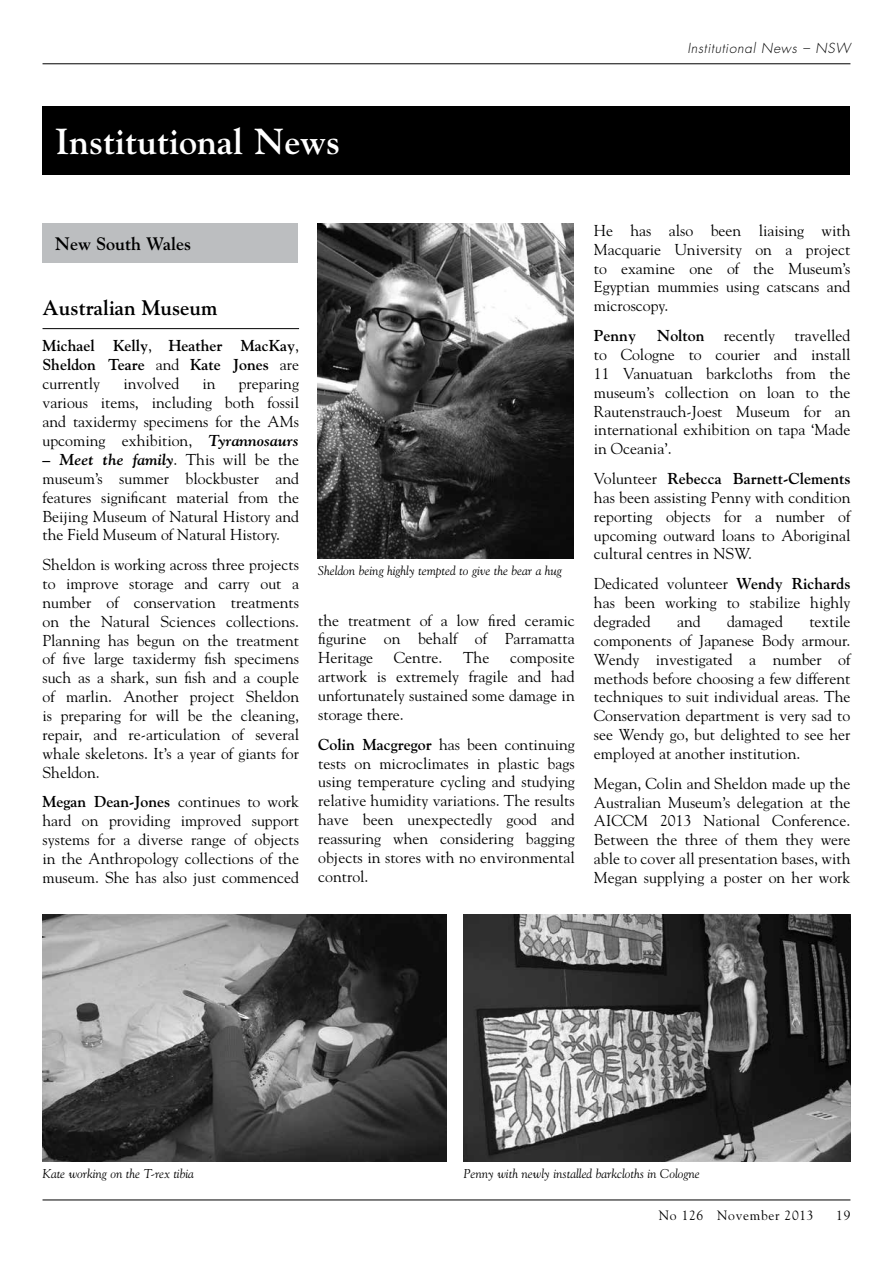
<style>
.page{position:relative;width:893px;height:1263px;background:#fff}
.page>*{position:absolute;margin:0;border:0;box-sizing:border-box;transform-origin:0 0}
.t1{font:700 36px "Goudy";color:#fff}
.t2{font:700 21px "Goudy";color:#000}
.t3{font:700 18px "Goudy";color:#000}
.t4{font:15.75px/18.9px "Goudy";color:#000;text-align:justify}
.t5{font:700 15.75px/18.9px "Goudy";color:#000;text-align:justify}
.t6{font:italic 300 13.5px "Futura";letter-spacing:.05em;color:#000}
.t7{font:13.5px "Goudy";letter-spacing:.05em;color:#000}
.t8{font:italic 12.75px "Goudy";color:#000}
.s1{font-weight:400}
.s2{font-weight:700;font-style:italic}
.s3{font-weight:700}
</style>
<div class="page">
<hr style="left:43px;top:63px;width:807px;height:1px;background:#000">
<hr style="left:43px;top:1199px;width:807px;height:1px;background:#000">
<hr style="left:43px;top:328px;width:256px;height:1px;background:#000">
<div style="left:43px;top:223px;width:255px;height:39px;background:#bcbec0"></div>
<div style="left:43px;top:106px;width:807px;height:68px;background:#000"></div>
<img style="left:318px;top:223px;width:255px;height:335px">
<img style="left:463px;top:914px;width:387px;height:248px">
<img style="left:43px;top:914px;width:403px;height:248px">
<p class="t6" style="left:687px;top:40px;width:165px">Institutional News – NSW</p>
<h1 class="t1" style="left:55px;top:120px;width:343px">AICCM Awards 2013</h1>
<h1 class="t1" style="left:55px;top:120px;width:287px">Institutional News</h1>
<p class="t3" style="left:55px;top:232px;width:138px">New South Wales</p>
<h2 class="t2" style="left:43px;top:296px;width:177px">Australian Museum</h2>
<p class="t5" style="left:43px;top:336px;width:258px">Michael Kelly<span class="s1">,</span> Heather MacKay<span class="s1">, </span>Sheldon Teare <span class="s1">and</span> Kate Jones <span class="s1">are currently</span></p>
<p class="t4" style="left:123px;top:374px;width:58px">involved</p>
<p class="t4" style="left:202px;top:374px;width:15px">in</p>
<p class="t4" style="left:43px;top:374px;width:258px;text-indent:196px">preparing various items, including both fossil and taxidermy specimens for the AMs upcoming exhibition, <span class="s2">Tyrannosaurs</span></p>
<p class="t4" style="left:43px;top:450px;width:258px"><span class="s2">– Meet the family</span>. This will be the museum’s summer blockbuster and features significant material from the Beijing Museum of Natural History and the Field Museum of Natural History.</p>
<p class="t4" style="left:43px;top:555px;width:258px">Sheldon is working across three projects to improve storage and carry out a number of conservation treatments on the Natural Sciences collections.<br>Planning has begun on the treatment of five large taxidermy fish specimens such as a shark, sun fish and a couple of marlin. Another project Sheldon is preparing for will be the cleaning, repair, and re-articulation of several whale skeletons. It’s a year of giants for Sheldon.</p>
<p class="t4" style="left:43px;top:792px;width:258px"><span class="s3">Megan Dean-Jones</span> continues to work hard on providing improved support systems for a diverse range of objects in the Anthropology collections of the museum. She has also just commenced</p>
<p class="t8" style="left:318px;top:563px;width:245px">Sheldon being highly tempted to give the bear a hug</p>
<p class="t4" style="left:318px;top:610px;width:258px">the treatment of a low fired ceramic figurine on behalf of Parramatta Heritage</p>
<p class="t4" style="left:394px;top:648px;width:50px">Centre.</p>
<p class="t4" style="left:463px;top:648px;width:28px">The</p>
<p class="t4" style="left:318px;top:648px;width:258px;text-indent:192px">composite artwork is extremely fragile and had unfortunately sustained some damage in storage there.</p>
<p class="t4" style="left:318px;top:734px;width:258px"><span class="s3">Colin Macgregor</span> has been continuing tests on microclimates in plastic bags using temperature cycling and studying relative humidity variations. The results have been unexpectedly good and reassuring when considering bagging objects in stores with no environmental control.</p>
<p class="t4" style="left:594px;top:221px;width:258px">He has also been liaising with Macquarie University on a project to examine one of the Museum’s Egyptian mummies using catscans and microscopy.</p>
<p class="t5" style="left:594px;top:326px;width:44px">Penny</p>
<p class="t4" style="left:594px;top:326px;width:258px;text-indent:63px"><span class="s3">Nolton</span> recently travelled to Cologne to courier and install 11 Vanuatuan barkcloths from the museum’s collection on loan to the Rautenstrauch-Joest Museum for an international exhibition on tapa ‘Made in Oceania’.</p>
<p class="t4" style="left:594px;top:469px;width:258px">Volunteer <span class="s3">Rebecca Barnett-Clements </span>has been assisting Penny with condition reporting objects for a number of upcoming outward loans to Aboriginal cultural centres in NSW.</p>
<p class="t4" style="left:594px;top:574px;width:258px">Dedicated volunteer <span class="s3">Wendy Richards </span>has been working to stabilize highly degraded</p>
<p class="t4" style="left:594px;top:612px;width:258px;text-indent:215px">textile components of Japanese Body armour.<br>Wendy investigated a number of methods before choosing a few different techniques to suit individual areas. The Conservation department is very sad to see Wendy go, but delighted to see her employed at another institution.</p>
<p class="t4" style="left:594px;top:773px;width:258px">Megan, Colin and Sheldon made up the Australian Museum’s delegation at the AICCM 2013 National Conference.<br>Between the three of them they were able to cover all presentation bases, with Megan supplying a poster on her work</p>
<p class="t4" style="left:677px;top:612px;width:25px">and</p>
<p class="t4" style="left:727px;top:612px;width:57px">damaged</p>
<p class="t8" style="left:43px;top:1165px;width:153px">Kate working on the T-rex tibia</p>
<p class="t8" style="left:463px;top:1165px;width:238px">Penny with newly installed barkcloths in Cologne</p>
<p class="t7" style="left:659px;top:1207px;width:156px">No 126 November 2013</p>
<p class="t7" style="left:836px;top:1207px;width:16px">19</p>
</div>
